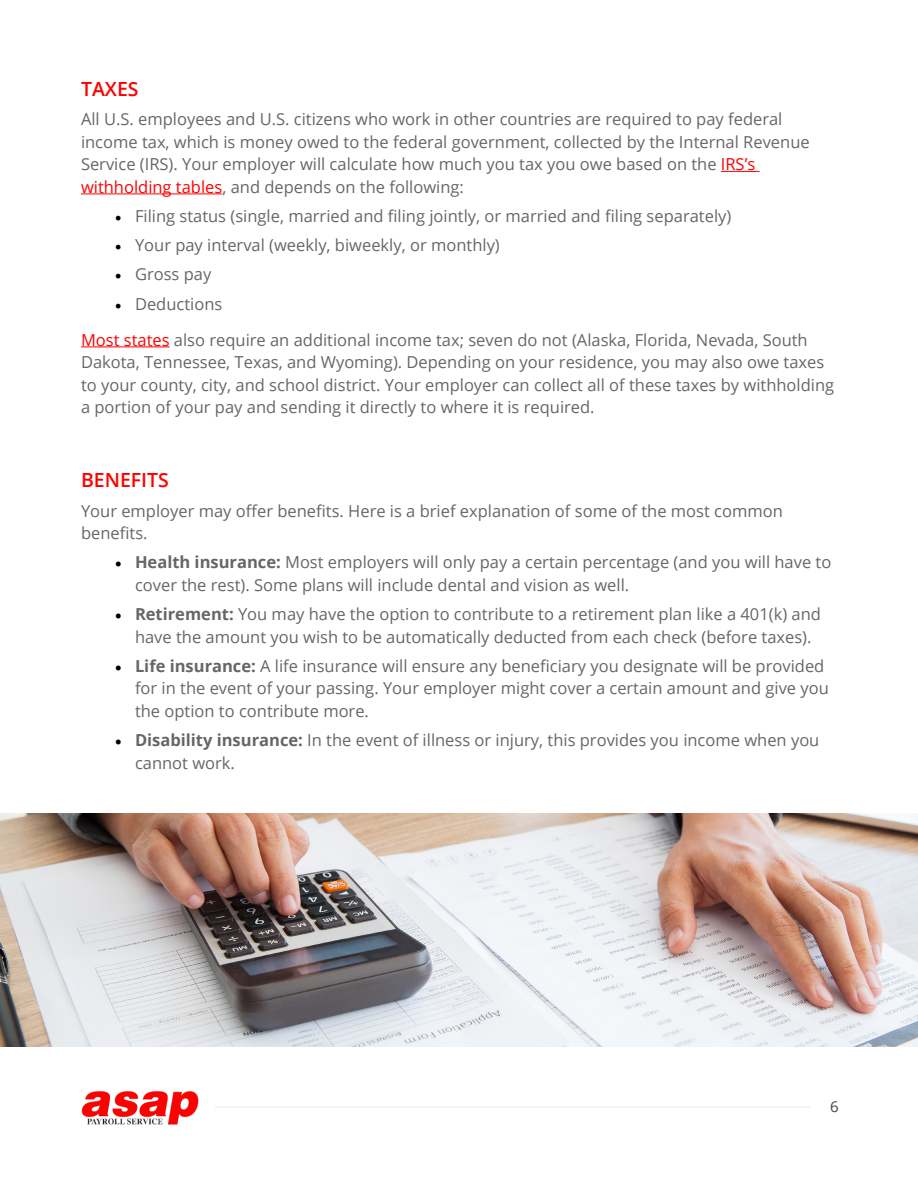
<style>
.page{position:relative;width:918px;height:1188px;background:#fff}
.page>*{position:absolute;margin:0;border:0;box-sizing:border-box;transform-origin:0 0}
.HEADING{font:600 19.5px "Open Sans";color:#fe0000}
.t1{font:16.5px/22.5px "Open Sans";color:#666}
.t2{font:15px "Open Sans";color:#444}
.s1{color:#fe0000}
.s2{font-family:"Minion Pro";font-size:18px;color:#000}
.s3{font-family:"Minion Pro";font-weight:700;font-size:18px;color:#000}
.s4{font-weight:700}
</style>
<div class="page">
<hr style="left:721px;top:171px;width:39px;height:1px;background:#fe0000">
<hr style="left:81px;top:193px;width:141px;height:1px;background:#fe0000">
<hr style="left:81px;top:346px;width:89px;height:1px;background:#fe0000">
<img style="left:0;top:814px;width:918px;height:233px">
<img style="left:81px;top:1092px;width:118px;height:33px">
<hr style="left:215px;top:1106px;width:595px;height:2px;background:#f2f2f2">
<p class="HEADING" style="left:81px;top:75px;width:59px">TAXES</p>
<p class="t1" style="left:81px;top:108px;width:730px">All U.S. employees and U.S. citizens who work in other countries are required to pay federal income tax, which is money owed to the federal government, collected by the Internal Revenue Service (IRS). Your employer will calculate how much you tax you owe based on the <span class="s1">IRS’s withholding tables</span>, and depends on the following:</p>
<p class="t1" style="left:115px;top:204px;width:618px"><span class="s2">•</span> Filing status (single, married and filing jointly, or married and filing separately)</p>
<p class="t1" style="left:115px;top:234px;width:387px"><span class="s2">•</span> Your pay interval (weekly, biweekly, or monthly)</p>
<p class="t1" style="left:115px;top:263px;width:98px"><span class="s2">•</span> Gross pay</p>
<p class="t1" style="left:115px;top:292px;width:109px"><span class="s2">•</span> Deductions</p>
<p class="t1" style="left:81px;top:328px;width:755px"><span class="s1">Most states</span> also require an additional income tax; seven do not (Alaska, Florida, Nevada, South Dakota, Tennessee, Texas, and Wyoming). Depending on your residence, you may also owe taxes to your county, city, and school district. Your employer can collect all of these taxes by withholding a portion of your pay and sending it directly to where it is required.</p>
<p class="HEADING" style="left:81px;top:467px;width:89px">BENEFITS</p>
<p class="t1" style="left:81px;top:499px;width:703px">Your employer may offer benefits. Here is a brief explanation of some of the most common benefits.</p>
<p class="t1" style="left:135px;top:551px;width:698px;text-indent:-20px"><span class="s3">•</span> <span class="s4">Health insurance:</span> Most employers will only pay a certain percentage (and you will have to cover the rest). Some plans will include dental and vision as well.</p>
<p class="t1" style="left:135px;top:603px;width:687px;text-indent:-20px"><span class="s3">•</span> <span class="s4">Retirement:</span> You may have the option to contribute to a retirement plan like a 401(k) and have the amount you wish to be automatically deducted from each check (before taxes).</p>
<p class="t1" style="left:135px;top:654px;width:695px;text-indent:-20px"><span class="s3">•</span> <span class="s4">Life insurance:</span> A life insurance will ensure any beneficiary you designate will be provided for in the event of your passing. Your employer might cover a certain amount and give you the option to contribute more.</p>
<p class="t1" style="left:135px;top:729px;width:686px;text-indent:-20px"><span class="s3">•</span> <span class="s4">Disability insurance:</span> In the event of illness or injury, this provides you income when you cannot work.</p>
<p class="t2" style="left:830px;top:1097px;width:10px">6</p>
</div>
